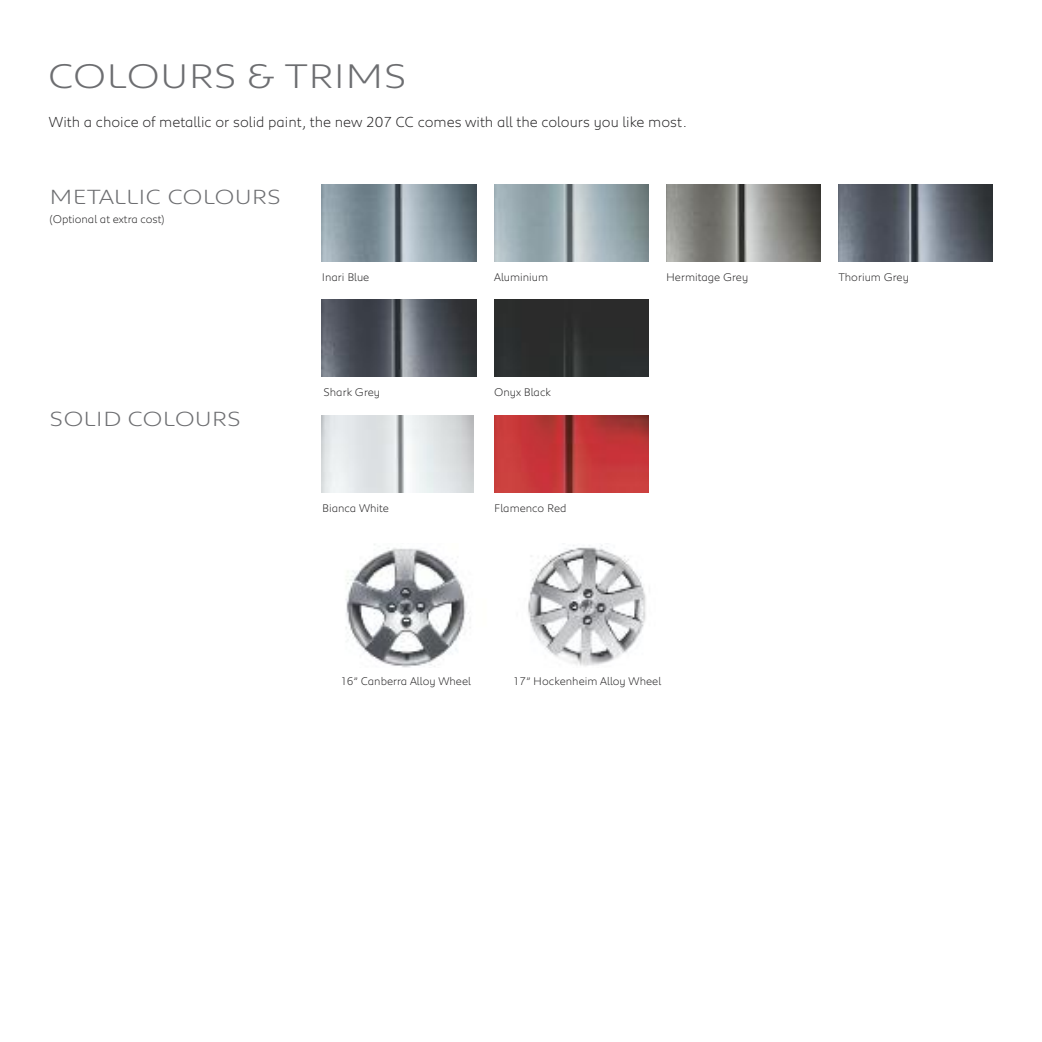
<style>
.page{position:relative;width:1042px;height:1042px;background:#fff}
.page>*{position:absolute;margin:0;border:0;box-sizing:border-box;transform-origin:0 0}
.t1{font:300 35px "Peugeot Expanded";color:#6d6e71}
.t2{font:300 21px "Peugeot Expanded";color:#6d6e71}
.t3{font:300 14.88px "Peugeot";color:#272627}
.t4{font:300 11.38px "Peugeot";color:#272627}
</style>
<div class="page">
<img style="left:494px;top:416px;width:154px;height:77px">
<img style="left:322px;top:184px;width:154px;height:77px">
<img style="left:322px;top:416px;width:152px;height:77px">
<div style="left:494px;top:300px;width:154px;height:77px;background:#2b2c2b"></div>
<img style="left:322px;top:300px;width:154px;height:77px">
<img style="left:666px;top:184px;width:154px;height:77px">
<img style="left:838px;top:184px;width:154px;height:77px">
<img style="left:494px;top:184px;width:154px;height:77px">
<img style="left:345px;top:544px;width:126px;height:124px">
<img style="left:528px;top:543px;width:118px;height:123px">
<h1 class="t1" style="left:48px;top:64px;width:360px">COLOURS &amp; TRIMS</h1>
<h3 class="t3" style="left:49px;top:117px;width:639px">With a choice of metallic or solid paint, the new 207 CC comes with all the colours you like most.</h3>
<h2 class="t2" style="left:50px;top:189px;width:233px">METALLIC COLOURS</h2>
<p class="t4" style="left:50px;top:215px;width:117px">(Optional at extra cost)</p>
<h2 class="t2" style="left:50px;top:412px;width:193px">SOLID COLOURS</h2>
<p class="t4" style="left:322px;top:273px;width:49px">Inari Blue</p>
<p class="t4" style="left:323px;top:388px;width:58px">Shark Grey</p>
<p class="t4" style="left:494px;top:273px;width:55px">Aluminium</p>
<p class="t4" style="left:666px;top:273px;width:84px">Hermitage Grey</p>
<p class="t4" style="left:838px;top:273px;width:72px">Thorium Grey</p>
<p class="t4" style="left:494px;top:388px;width:58px">Onyx Black</p>
<p class="t4" style="left:322px;top:504px;width:68px">Bianca White</p>
<p class="t4" style="left:494px;top:504px;width:74px">Flamenco Red</p>
<p class="t4" style="left:340px;top:677px;width:132px">16” Canberra Alloy Wheel</p>
<p class="t4" style="left:513px;top:677px;width:150px">17” Hockenheim Alloy Wheel</p>
</div>
